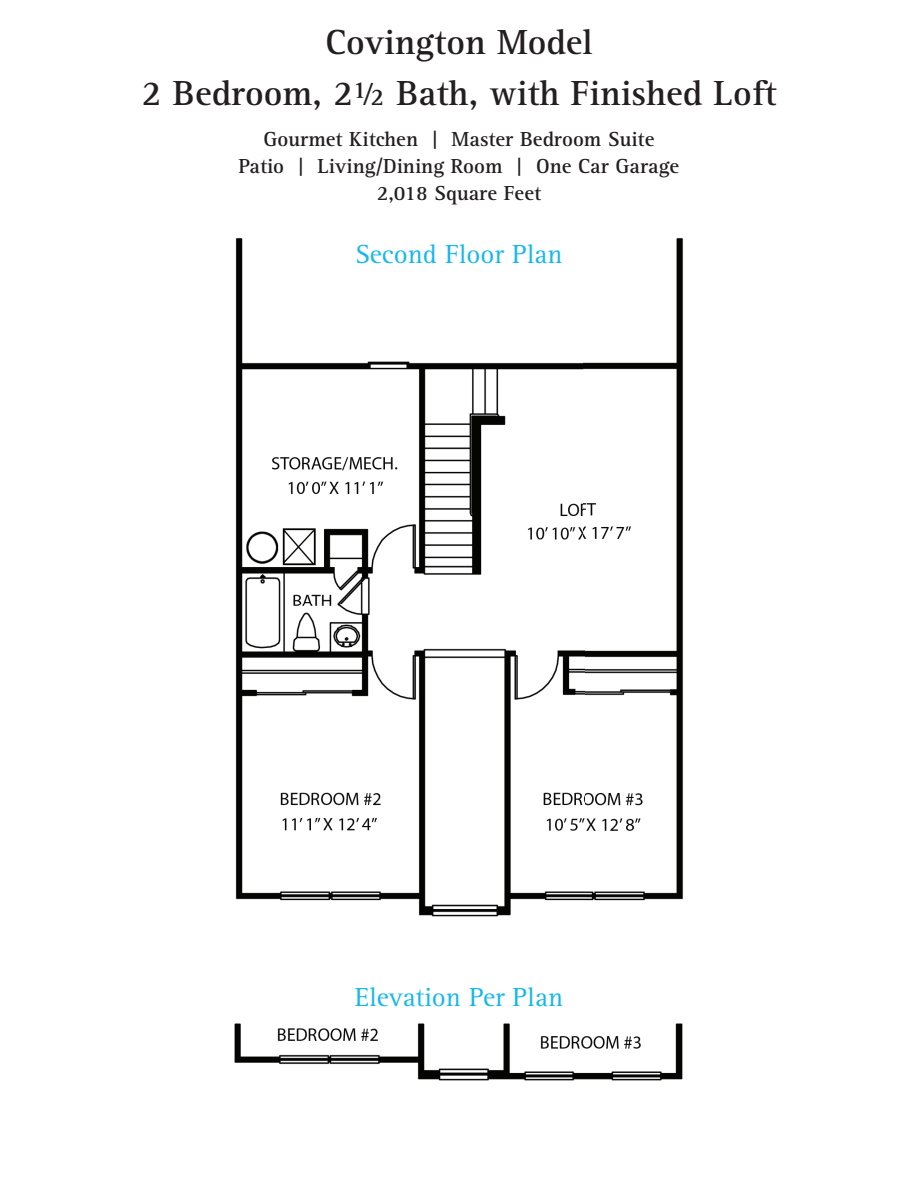
<style>
.page{position:relative;width:918px;height:1188px;background:#fff}
.page>*{position:absolute;margin:0;border:0;box-sizing:border-box;transform-origin:0 0}
.t1{font:700 36px/51px "Rotis Serif";color:#231f20;text-align:center}
.t2{font:27px "Rotis Serif";color:#15b8ec}
.t3{font:700 21px/27px "Rotis Serif";color:#231f20;text-align:center}
</style>
<div class="page">
<img style="left:235px;top:238px;width:449px;height:679px">
<img style="left:234px;top:1023px;width:449px;height:58px">
<h1 class="t1" style="left:142px;top:18px;width:636px">Covington Model<br>2 Bedroom, 2½ Bath, with Finished Loft</h1>
<p class="t3" style="left:239px;top:126px;width:442px">Gourmet Kitchen | Master Bedroom Suite<br>Patio | Living/Dining Room | One Car Garage<br>2,018 Square Feet</p>
<p class="t2" style="left:355px;top:239px;width:209px">Second Floor Plan</p>
<p class="t2" style="left:355px;top:982px;width:210px">Elevation Per Plan</p>
</div>
